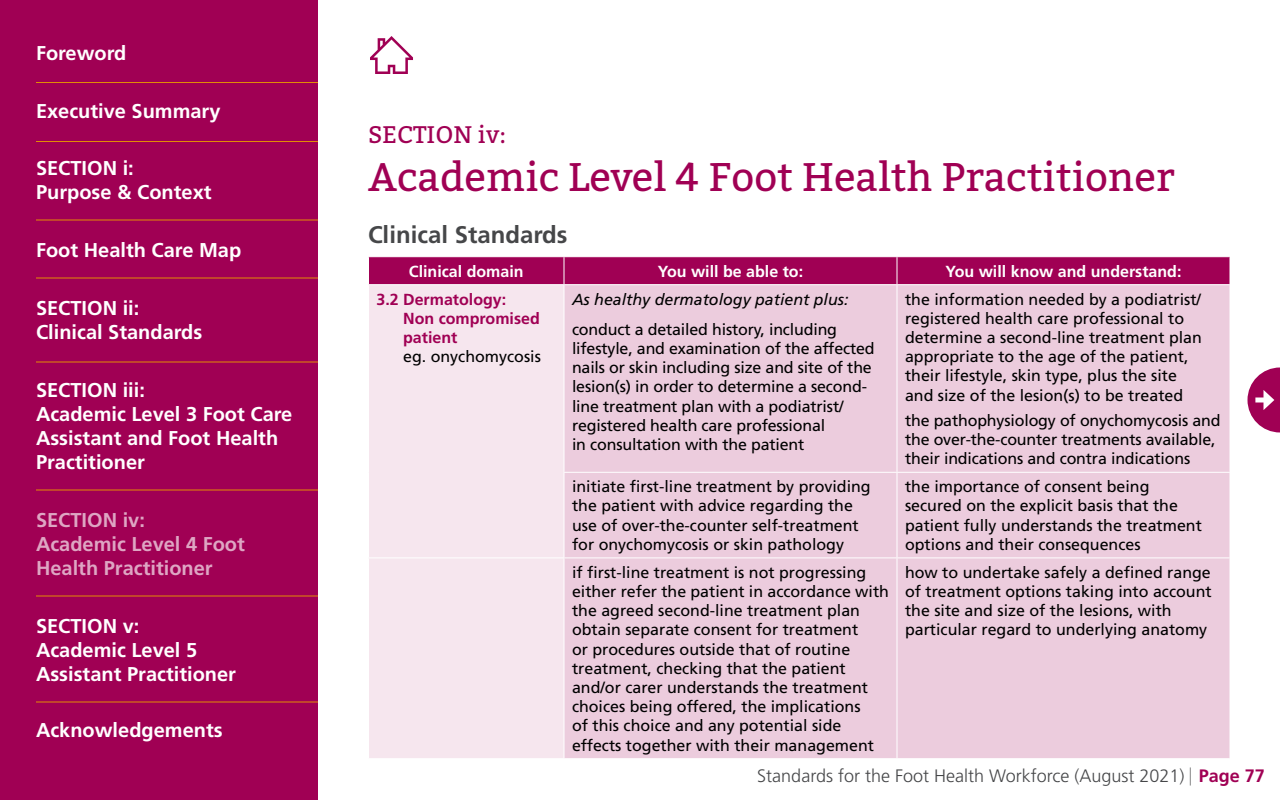
<style>
.page{position:relative;width:1280px;height:800px;background:#fff}
.page>*{position:absolute;margin:0;border:0;box-sizing:border-box;transform-origin:0 0}
.t1{font:40px "Bitter";color:#a00054}
.t2{font:700 24px "Frutiger LT Std";color:#464749}
.t3{font:24px "Bitter";color:#a00054}
.t4{font:700 20px/24px "Frutiger LT Std";color:#fff}
.t5{font:700 20px/24px "Frutiger LT Std";color:#dea6c3}
.t6{font:300 18px "Frutiger LT Std";color:#464749}
.t7{font:16px/19.2px "Frutiger LT Std";color:#000}
.t8{font:700 16px "Frutiger LT Std";color:#fff}
.t9{font:700 16px/19.2px "Frutiger LT Std";color:#a00054}
.t10{font:italic 16px "Frutiger LT Std";color:#000}
.s1{font-weight:700;color:#a00054}
</style>
<div class="page">
<svg style="left:370px;top:36px;width:43px;height:38px"></svg>
<div style="left:369px;top:285px;width:195px;height:473px;background:#f6e6ee"></div>
<div style="left:565px;top:285px;width:665px;height:473px;background:#ecccdd"></div>
<div style="left:368px;top:257px;width:862px;height:27px;background:#a00054"></div>
<hr style="left:368px;top:557px;width:196px;height:1px;background:#fff">
<hr style="left:896px;top:285px;width:2px;height:187px;background:#fff">
<hr style="left:564px;top:472px;width:333px;height:1px;background:#fff">
<hr style="left:897px;top:472px;width:333px;height:1px;background:#fff">
<hr style="left:896px;top:473px;width:2px;height:84px;background:#fff">
<hr style="left:564px;top:557px;width:333px;height:1px;background:#fff">
<hr style="left:897px;top:557px;width:333px;height:1px;background:#fff">
<hr style="left:896px;top:558px;width:2px;height:200px;background:#fff">
<svg style="left:1248px;top:368px;width:32px;height:64px"></svg>
<div style="left:0;top:0;width:318px;height:800px;background:#a00054"></div>
<hr style="left:36px;top:82px;width:282px;height:1px;background:#e28c05">
<hr style="left:36px;top:141px;width:282px;height:1px;background:#e28c05">
<hr style="left:36px;top:220px;width:282px;height:1px;background:#e28c05">
<hr style="left:36px;top:278px;width:282px;height:1px;background:#e28c05">
<hr style="left:36px;top:362px;width:282px;height:1px;background:#e28c05">
<hr style="left:36px;top:490px;width:282px;height:1px;background:#e28c05">
<hr style="left:36px;top:596px;width:282px;height:1px;background:#e28c05">
<hr style="left:36px;top:702px;width:282px;height:1px;background:#e28c05">
<p class="t4" style="left:36px;top:41px;width:92px">Foreword</p>
<p class="t4" style="left:36px;top:99px;width:186px">Executive Summary</p>
<p class="t4" style="left:36px;top:156px;width:177px">SECTION i:<br>Purpose &amp; Context</p>
<p class="t4" style="left:36px;top:238px;width:207px">Foot Health Care Map</p>
<p class="t4" style="left:36px;top:296px;width:168px">SECTION ii:<br>Clinical Standards</p>
<p class="t4" style="left:36px;top:378px;width:258px">SECTION iii:<br>Academic Level 3 Foot Care<br>Assistant and Foot Health<br>Practitioner</p>
<p class="t5" style="left:36px;top:508px;width:210px">SECTION iv:<br>Academic Level 4 Foot<br>Health Practitioner</p>
<p class="t4" style="left:36px;top:614px;width:202px">SECTION v:<br>Academic Level 5<br>Assistant Practitioner</p>
<p class="t4" style="left:36px;top:718px;width:188px">Acknowledgements</p>
<h2 class="t3" style="left:368px;top:120px;width:140px">SECTION iv:</h2>
<h1 class="t1" style="left:368px;top:152px;width:808px">Academic Level 4 Foot Health Practitioner</h1>
<h2 class="t2" style="left:368px;top:221px;width:201px">Clinical Standards</h2>
<p class="t8" style="left:409px;top:262px;width:116px">Clinical domain</p>
<p class="t8" style="left:658px;top:262px;width:147px">You will be able to:</p>
<p class="t8" style="left:946px;top:262px;width:237px">You will know and understand:</p>
<p class="t9" style="left:403px;top:290px;width:138px;text-indent:-27px">3.2 Dermatology:<br>Non compromised patient</p>
<p class="t7" style="left:403px;top:347px;width:139px">eg. onychomycosis</p>
<p class="t7" style="left:905px;top:290px;width:298px">the information needed by a podiatrist/ registered health care professional to determine a second-line treatment plan appropriate to the age of the patient, their lifestyle, skin type, plus the site and size of the lesion(s) to be treated</p>
<p class="t7" style="left:905px;top:411px;width:317px">the pathophysiology of onychomycosis and the over-the-counter treatments available, their indications and contra indications</p>
<p class="t10" style="left:572px;top:290px;width:278px">As healthy dermatology patient plus:</p>
<p class="t7" style="left:572px;top:320px;width:304px">conduct a detailed history, including lifestyle, and examination of the affected nails or skin including size and site of the lesion(s) in order to determine a second&shy;line treatment plan with a podiatrist/ registered health care professional<br>in consultation with the patient</p>
<p class="t7" style="left:572px;top:477px;width:300px">initiate first-line treatment by providing the patient with advice regarding the use of over-the-counter self-treatment for onychomycosis or skin pathology</p>
<p class="t7" style="left:905px;top:477px;width:298px">the importance of consent being secured on the explicit basis that the patient fully understands the treatment options and their consequences</p>
<p class="t7" style="left:572px;top:563px;width:318px">if first-line treatment is not progressing either refer the patient in accordance with the agreed second-line treatment plan obtain separate consent for treatment<br>or procedures outside that of routine treatment, checking that the patient and/or carer understands the treatment choices being offered, the implications<br>of this choice and any potential side effects together with their management</p>
<p class="t7" style="left:905px;top:563px;width:308px">how to undertake safely a defined range of treatment options taking into account the site and size of the lesions, with particular regard to underlying anatomy</p>
<p class="t6" style="left:757px;top:765px;width:509px">Standards for the Foot Health Workforce (August 2021) | <span class="s1">Page 77</span></p>
</div>
